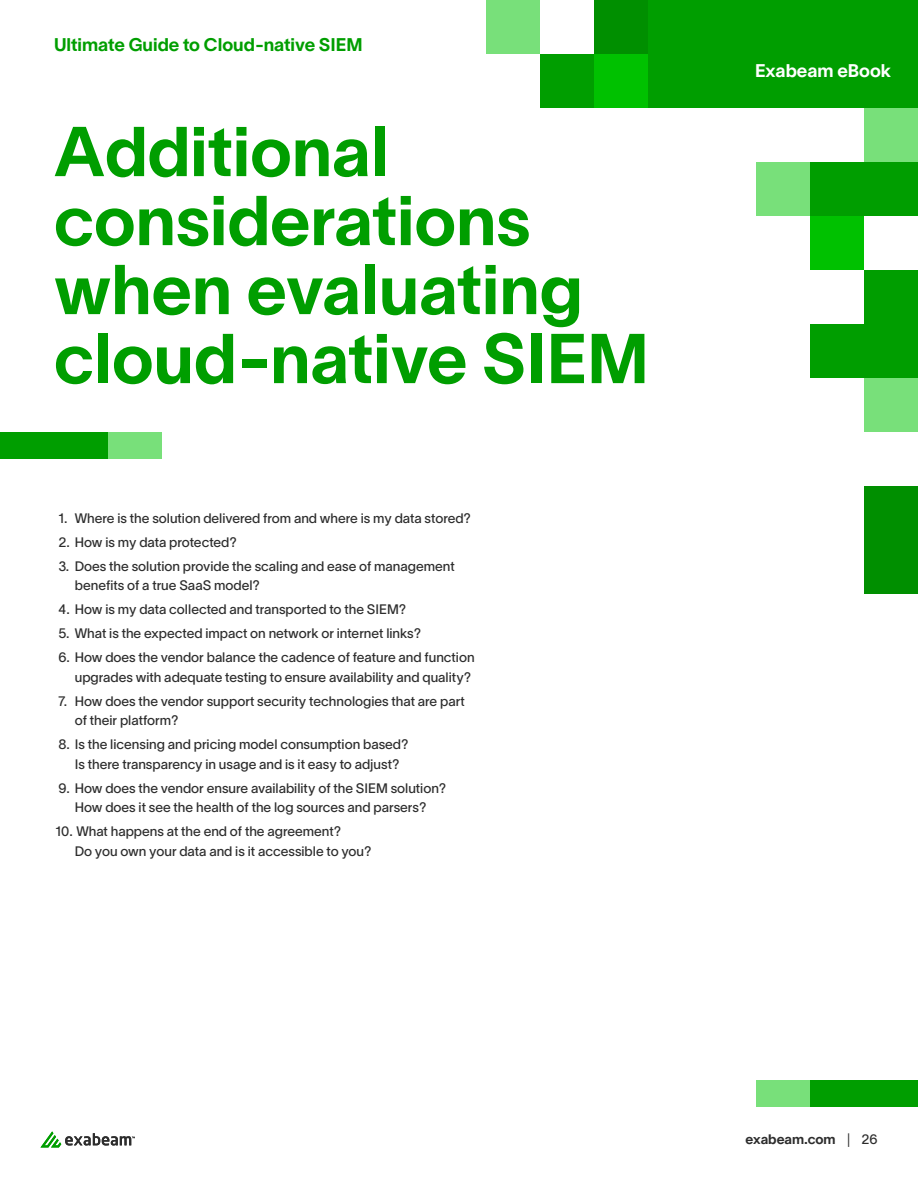
<style>
.page{position:relative;width:918px;height:1188px;background:#fff}
.page>*{position:absolute;margin:0;border:0;box-sizing:border-box;transform-origin:0 0}
.t1{font:69px/69px "Lausanne 700";color:#009e00}
.t2{font:18px "Lausanne 700";color:#009e00}
.t3{font:18px "Lausanne 700";color:#fff}
.t4{font:13.5px/19.5px "Lausanne 400";color:#2d2d2d}
.t5{font:13.5px "Lausanne 700";color:#2d2d2d}
.s1{font-family:"Lausanne 400"}
</style>
<div class="page">
<div style="left:648px;top:0;width:270px;height:108px;background:#009e00"></div>
<div style="left:540px;top:54px;width:54px;height:54px;background:#009e00"></div>
<div style="left:486px;top:0;width:54px;height:54px;background:#78e07a"></div>
<div style="left:594px;top:54px;width:54px;height:54px;background:#00c100"></div>
<div style="left:594px;top:0;width:54px;height:54px;background:#008f00"></div>
<div style="left:864px;top:486px;width:54px;height:108px;background:#008f00"></div>
<div style="left:0;top:432px;width:108px;height:27px;background:#009e00"></div>
<div style="left:108px;top:432px;width:54px;height:27px;background:#78e07a"></div>
<div style="left:810px;top:162px;width:108px;height:54px;background:#009e00"></div>
<div style="left:864px;top:270px;width:54px;height:108px;background:#009e00"></div>
<div style="left:810px;top:324px;width:108px;height:54px;background:#009e00"></div>
<div style="left:864px;top:378px;width:54px;height:54px;background:#78e07a"></div>
<div style="left:756px;top:162px;width:54px;height:54px;background:#78e07a"></div>
<div style="left:810px;top:216px;width:54px;height:54px;background:#00c100"></div>
<div style="left:864px;top:108px;width:54px;height:54px;background:#78e07a"></div>
<svg style="left:41px;top:1131px;width:94px;height:16px"></svg>
<div style="left:810px;top:1080px;width:108px;height:27px;background:#009e00"></div>
<div style="left:756px;top:1080px;width:54px;height:27px;background:#78e07a"></div>
<h2 class="t2" style="left:54px;top:33px;width:310px">Ultimate Guide to Cloud-native SIEM</h2>
<h1 class="t1" style="left:54px;top:116px;width:597px">Additional considerations when evaluating cloud-native SIEM</h1>
<p class="t4" style="left:58px;top:508px;width:414px">1. Where is the solution delivered from and where is my data stored?</p>
<p class="t4" style="left:58px;top:532px;width:180px">2. How is my data protected?</p>
<p class="t4" style="left:75px;top:556px;width:382px;text-indent:-16px">3. Does the solution provide the scaling and ease of management benefits of a true SaaS model?</p>
<p class="t4" style="left:58px;top:599px;width:349px">4. How is my data collected and transported to the SIEM?</p>
<p class="t4" style="left:58px;top:623px;width:364px">5. What is the expected impact on network or internet links?</p>
<p class="t4" style="left:58px;top:647px;width:418px;text-align:right">6. How does the vendor balance the cadence of feature and function upgrades with adequate testing to ensure availability and quality?</p>
<p class="t4" style="left:75px;top:691px;width:391px;text-indent:-16px">7. How does the vendor support security technologies that are part of their platform?</p>
<p class="t4" style="left:58px;top:734px;width:352px;text-align:center">8. Is the licensing and pricing model consumption based?<br>Is there transparency in usage and is it easy to adjust?</p>
<p class="t4" style="left:58px;top:778px;width:389px;text-align:center">9. How does the vendor ensure availability of the SIEM solution?<br>How does it see the health of the log sources and parsers?</p>
<p class="t4" style="left:75px;top:821px;width:298px;text-indent:-19px">10. What happens at the end of the agreement?<br>Do you own your data and is it accessible to you?</p>
<h2 class="t3" style="left:755px;top:60px;width:137px">Exabeam eBook</h2>
<p class="t5" style="left:745px;top:1130px;width:134px">exabeam.com <span class="s1">| 26</span></p>
</div>
